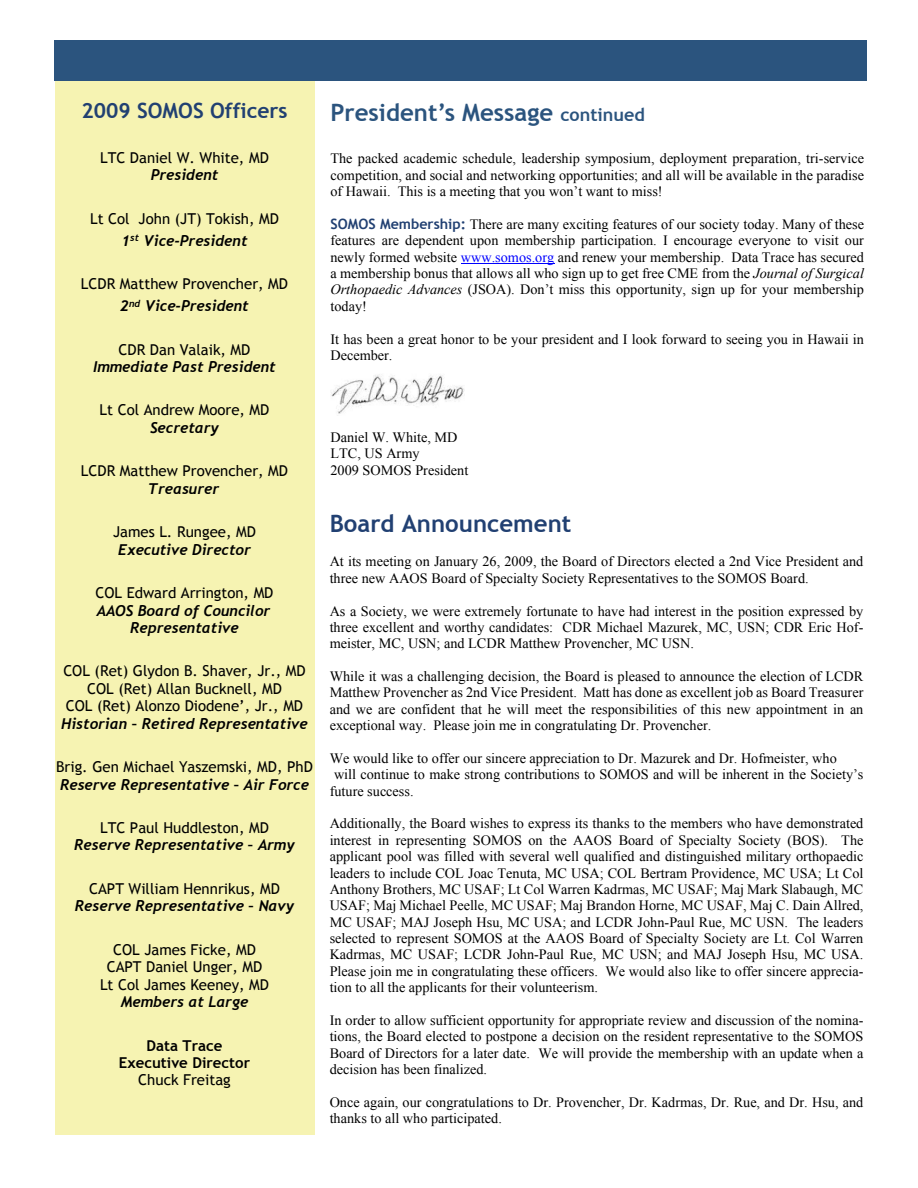
<style>
.page{position:relative;width:918px;height:1188px;background:#fff}
.page>*{position:absolute;margin:0;border:0;box-sizing:border-box;transform-origin:0 0}
.t1{font:700 24px "Trebuchet MS";color:#2b547e}
.t2{font:700 24px "Trebuchet MS";color:#214072}
.t3{font:700 21px "Trebuchet MS";color:#214072}
.t4{font:15px/17.4px "Trebuchet MS";color:#000;text-align:center}
.t5{font:italic 700 15px/17.4px "Trebuchet";color:#000;text-align:center}
.t6{font:700 15px/17.4px "Trebuchet MS";color:#000;text-align:center}
.t7{font:14.25px/16.4px "Times New Roman";color:#000;text-align:justify}
.s1{font-size:18px}
.s2{font-family:"Trebuchet MS";font-weight:700;color:#214072}
.s3{color:#00f}
.s4{font-style:italic}
</style>
<div class="page">
<div style="left:55px;top:80px;width:260px;height:1055px;background:#f6f3b2"></div>
<div style="left:54px;top:40px;width:813px;height:41px;background:#2b547e"></div>
<hr style="left:461px;top:263px;width:93px;height:1px;background:#00f">
<img style="left:331px;top:374px;width:134px;height:40px">
<h2 class="t3" style="left:81px;top:103px;width:208px">2009 SOMOS Officers</h2>
<p class="t4" style="left:100px;top:150px;width:170px">LTC Daniel W. White, MD</p>
<p class="t5" style="left:151px;top:168px;width:69px">President</p>
<p class="t4" style="left:90px;top:211px;width:190px">Lt Col John (JT) Tokish, MD</p>
<p class="t5" style="left:122px;top:233px;width:128px">1<sup>st</sup> Vice-President</p>
<p class="t4" style="left:81px;top:277px;width:209px">LCDR Matthew Provencher, MD</p>
<p class="t5" style="left:120px;top:298px;width:130px">2<sup>nd</sup> Vice-President</p>
<p class="t4" style="left:119px;top:342px;width:133px">CDR Dan Valaik, MD</p>
<p class="t5" style="left:93px;top:359px;width:184px">Immediate Past President</p>
<p class="t4" style="left:100px;top:403px;width:171px">Lt Col Andrew Moore, MD</p>
<p class="t5" style="left:150px;top:420px;width:70px">Secretary</p>
<p class="t4" style="left:81px;top:464px;width:209px">LCDR Matthew Provencher, MD</p>
<p class="t5" style="left:148px;top:481px;width:73px">Treasurer</p>
<p class="t4" style="left:113px;top:525px;width:144px">James L. Rungee, MD</p>
<p class="t5" style="left:118px;top:542px;width:134px">Executive Director</p>
<p class="t4" style="left:96px;top:585px;width:179px">COL Edward Arrington, MD</p>
<p class="t5" style="left:97px;top:603px;width:175px">AAOS Board of Councilor<br>Representative</p>
<p class="t4" style="left:63px;top:664px;width:244px">COL (Ret) Glydon B. Shaver, Jr., MD<br>COL (Ret) Allan Bucknell, MD<br>COL (Ret) Alonzo Diodene’, Jr., MD</p>
<p class="t5" style="left:61px;top:716px;width:248px">Historian – Retired Representative</p>
<p class="t4" style="left:56px;top:759px;width:258px">Brig. Gen Michael Yaszemski, MD, PhD</p>
<p class="t5" style="left:60px;top:777px;width:250px">Reserve Representative – Air Force</p>
<p class="t4" style="left:100px;top:820px;width:170px">LTC Paul Huddleston, MD</p>
<p class="t5" style="left:74px;top:838px;width:222px">Reserve Representative – Army</p>
<p class="t4" style="left:89px;top:881px;width:192px">CAPT William Hennrikus, MD</p>
<p class="t5" style="left:75px;top:899px;width:221px">Reserve Representative – Navy</p>
<p class="t4" style="left:100px;top:942px;width:171px">COL James Ficke, MD<br>CAPT Daniel Unger, MD<br>Lt Col James Keeney, MD</p>
<p class="t5" style="left:121px;top:994px;width:129px">Members at Large</p>
<p class="t6" style="left:119px;top:1038px;width:133px">Data Trace<br>Executive Director</p>
<p class="t4" style="left:138px;top:1073px;width:94px">Chuck Freitag</p>
<h1 class="t1" style="left:330px;top:104px;width:316px">President’s Message <span class="s1">continued</span></h1>
<p class="t7" style="left:330px;top:152px;width:535px">The packed academic schedule, leadership symposium, deployment preparation, tri-service competition, and social and networking opportunities; and all will be available in the paradise of Hawaii. This is a meeting that you won’t want to miss!</p>
<p class="t7" style="left:330px;top:218px;width:535px"><span class="s2">SOMOS Membership:</span> There are many exciting features of our society today. Many of these features are dependent upon membership participation. I encourage everyone to visit our newly formed website <span class="s3">www.somos.org</span> and renew your membership. Data Trace has secured a membership bonus that allows all who sign up to get free CME from the <span class="s4">Journal of Surgical Orthopaedic Advances</span> (JSOA). Don’t miss this opportunity, sign up for your membership today!</p>
<p class="t7" style="left:330px;top:332px;width:535px">It has been a great honor to be your president and I look forward to seeing you in Hawaii in<br>December.</p>
<p class="t7" style="left:330px;top:430px;width:139px;text-align:left">Daniel W. White, MD<br>LTC, US Army<br>2009 SOMOS President</p>
<h1 class="t2" style="left:330px;top:514px;width:243px">Board Announcement</h1>
<p class="t7" style="left:330px;top:555px;width:535px">At its meeting on January 26, 2009, the Board of Directors elected a 2nd Vice President and three new AAOS Board of Specialty Society Representatives to the SOMOS Board.</p>
<p class="t7" style="left:330px;top:604px;width:535px">As a Society, we were extremely fortunate to have had interest in the position expressed by three excellent and worthy candidates: CDR Michael Mazurek, MC, USN; CDR Eric Hof&shy;meister, MC, USN; and LCDR Matthew Provencher, MC USN.</p>
<p class="t7" style="left:330px;top:670px;width:535px">While it was a challenging decision, the Board is pleased to announce the election of LCDR Matthew Provencher as 2nd Vice President. Matt has done as excellent job as Board Treasurer and we are confident that he will meet the responsibilities of this new appointment in an exceptional way. Please join me in congratulating Dr. Provencher.</p>
<p class="t7" style="left:330px;top:751px;width:509px">We would like to offer our sincere appreciation to Dr. Mazurek and Dr. Hofmeister, who</p>
<p class="t7" style="left:334px;top:768px;width:531px">will continue to make strong contributions to SOMOS and will be inherent in the Society’s</p>
<p class="t7" style="left:330px;top:784px;width:85px">future success.</p>
<p class="t7" style="left:330px;top:817px;width:535px">Additionally, the Board wishes to express its thanks to the members who have demonstrated interest in representing SOMOS on the AAOS Board of Specialty Society (BOS). The applicant pool was filled with several well qualified and distinguished military orthopaedic leaders to include COL Joac Tenuta, MC USA; COL Bertram Providence, MC USA; Lt Col Anthony Brothers, MC USAF; Lt Col Warren Kadrmas, MC USAF; Maj Mark Slabaugh, MC USAF; Maj Michael Peelle, MC USAF; Maj Brandon Horne, MC USAF, Maj C. Dain Allred, MC USAF; MAJ Joseph Hsu, MC USA; and LCDR John-Paul Rue, MC USN. The leaders selected to represent SOMOS at the AAOS Board of Specialty Society are Lt. Col Warren Kadrmas, MC USAF; LCDR John-Paul Rue, MC USN; and MAJ Joseph Hsu, MC USA.<br>Please join me in congratulating these officers. We would also like to offer sincere apprecia&shy;tion to all the applicants for their volunteerism.</p>
<p class="t7" style="left:330px;top:1013px;width:535px">In order to allow sufficient opportunity for appropriate review and discussion of the nomina&shy;tions, the Board elected to postpone a decision on the resident representative to the SOMOS Board of Directors for a later date. We will provide the membership with an update when a decision has been finalized.</p>
<p class="t7" style="left:330px;top:1095px;width:535px">Once again, our congratulations to Dr. Provencher, Dr. Kadrmas, Dr. Rue, and Dr. Hsu, and thanks to all who participated.</p>
</div>
